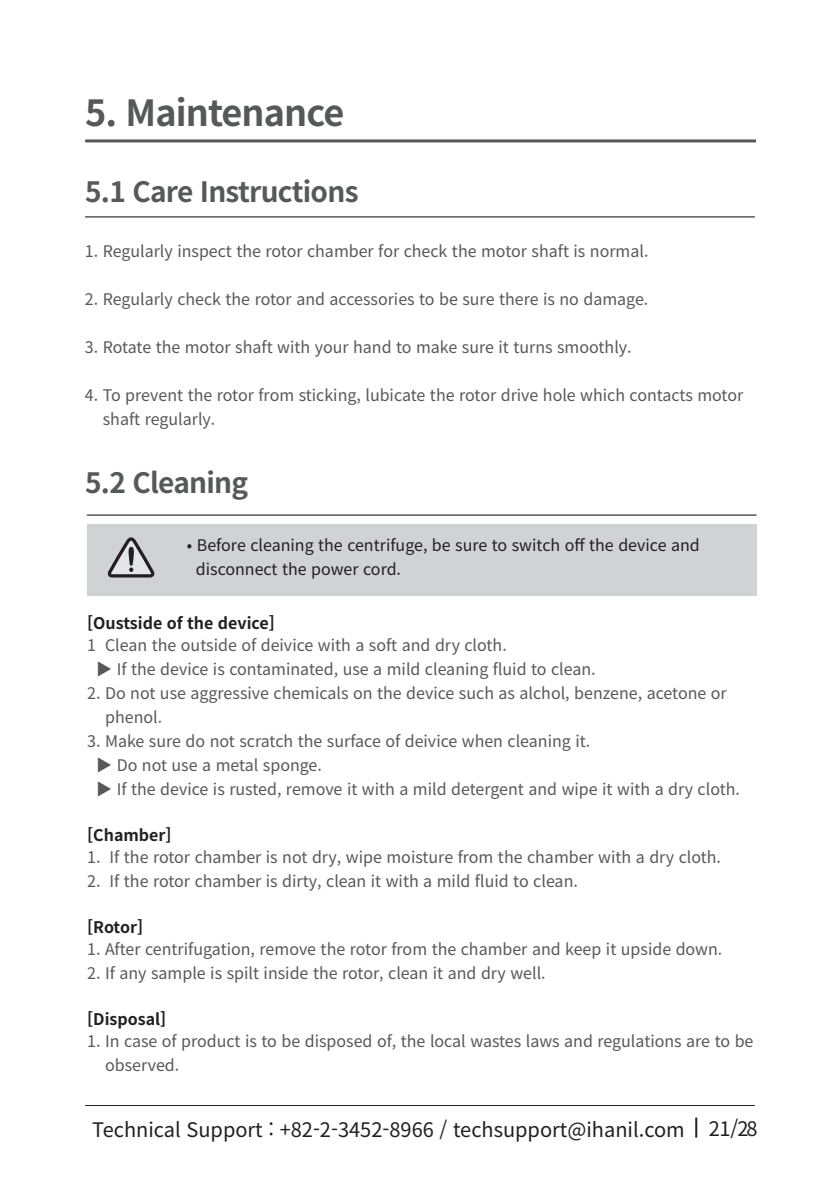
<style>
.page{position:relative;width:840px;height:1191px;background:#fff}
.page>*{position:absolute;margin:0;border:0;box-sizing:border-box;transform-origin:0 0}
.t1{font:700 36px "Noto Sans CJ Kkr";letter-spacing:-.025em;color:#57585a}
.t2{font:700 28px "Noto Sans CJ Kkr";letter-spacing:-.025em;color:#57585a}
.t3{font:20px "Noto Sans CJ Kkr";color:#231f20}
.t4{font:16px "Noto Sans CJ Kkr";color:#595757}
.t5{font:16px "Noto Sans CJ Kkr";color:#231f20}
.t6{font:700 16px "Noto Sans CJ Kkr";color:#231f20}
</style>
<div class="page">
<hr style="left:85px;top:139px;width:670px;height:3px;background:#57585a">
<hr style="left:85px;top:1105px;width:669px;height:1px;background:#231f20">
<hr style="left:694px;top:1117px;width:2px;height:20px;background:#231f20">
<hr style="left:85px;top:216px;width:669px;height:2px;background:#57585a">
<hr style="left:87px;top:514px;width:669px;height:2px;background:#57585a">
<div style="left:88px;top:524px;width:668px;height:71px;background:#d1d2d4"></div>
<svg style="left:107px;top:537px;width:48px;height:40px"></svg>
<p class="t1" style="left:85px;top:92px;width:260px">5. Maintenance</p>
<p class="t2" style="left:85px;top:176px;width:275px">5.1 Care Instructions</p>
<p class="t4" style="left:85px;top:242px;width:565px">1. Regularly inspect the rotor chamber for check the motor shaft is normal.</p>
<p class="t4" style="left:85px;top:290px;width:564px">2. Regularly check the rotor and accessories to be sure there is no damage.</p>
<p class="t4" style="left:85px;top:338px;width:548px">3. Rotate the motor shaft with your hand to make sure it turns smoothly.</p>
<p class="t4" style="left:85px;top:386px;width:659px">4. To prevent the rotor from sticking, lubicate the rotor drive hole which contacts motor</p>
<p class="t4" style="left:103px;top:410px;width:114px">shaft regularly.</p>
<p class="t2" style="left:85px;top:467px;width:165px">5.2 Cleaning</p>
<p class="t5" style="left:187px;top:536px;width:514px">• Before cleaning the centrifuge, be sure to switch off the device and</p>
<p class="t5" style="left:196px;top:560px;width:206px">disconnect the power cord.</p>
<p class="t6" style="left:87px;top:614px;width:189px">[Oustside of the device]</p>
<p class="t4" style="left:87px;top:636px;width:421px">1 Clean the outside of deivice with a soft and dry cloth.</p>
<p class="t4" style="left:96px;top:660px;width:501px">▶ If the device is contaminated, use a mild cleaning fluid to clean.</p>
<p class="t4" style="left:87px;top:684px;width:640px">2. Do not use aggressive chemicals on the device such as alchol, benzene, acetone or</p>
<p class="t4" style="left:105px;top:708px;width:58px">phenol.</p>
<p class="t4" style="left:87px;top:732px;width:504px">3. Make sure do not scratch the surface of deivice when cleaning it.</p>
<p class="t4" style="left:96px;top:756px;width:227px">▶ Do not use a metal sponge.</p>
<p class="t4" style="left:96px;top:780px;width:645px">▶ If the device is rusted, remove it with a mild detergent and wipe it with a dry cloth.</p>
<p class="t6" style="left:87px;top:826px;width:86px">[Chamber]</p>
<p class="t4" style="left:87px;top:848px;width:635px">1. If the rotor chamber is not dry, wipe moisture from the chamber with a dry cloth.</p>
<p class="t4" style="left:87px;top:872px;width:492px">2. If the rotor chamber is dirty, clean it with a mild fluid to clean.</p>
<p class="t6" style="left:87px;top:918px;width:57px">[Rotor]</p>
<p class="t4" style="left:87px;top:940px;width:636px">1. After centrifugation, remove the rotor from the chamber and keep it upside down.</p>
<p class="t4" style="left:87px;top:964px;width:460px">2. If any sample is spilt inside the rotor, clean it and dry well.</p>
<p class="t6" style="left:87px;top:1010px;width:80px">[Disposal]</p>
<p class="t4" style="left:87px;top:1032px;width:667px">1. In case of product is to be disposed of, the local wastes laws and regulations are to be</p>
<p class="t4" style="left:105px;top:1056px;width:76px">observed.</p>
<p class="t3" style="left:92px;top:1118px;width:666px">Technical Support : +82-2-3452-8966 / techsupport@ihanil.com 21/28</p>
</div>
